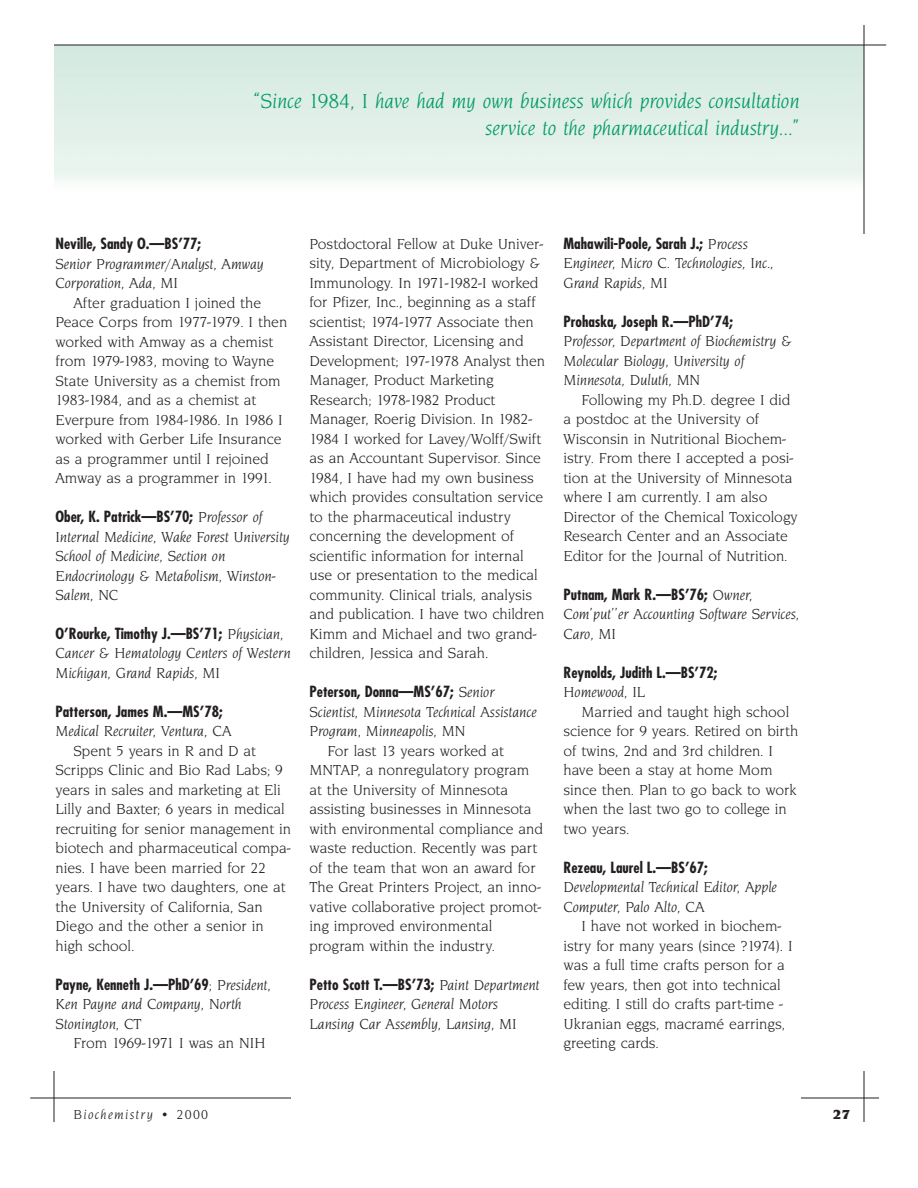
<style>
.page{position:relative;width:918px;height:1188px;background:#fff}
.page>*{position:absolute;margin:0;border:0;box-sizing:border-box;transform-origin:0 0}
.t1{font:italic 21px/27px "Novarese Itc T";color:#009a66;text-align:right}
.t2{font:15px/19.5px "Novarese Itc T";color:#231f20}
.t3{font:italic 15px/19.5px "Novarese Itc T";color:#231f20}
.t4{font:700 condensed 15px "Futura";color:#231f20}
.t5{font:italic 13.5px "Novarese Itc T";letter-spacing:.1em;color:#231f20}
.t6{font:900 13.5px "Novarese Itc T";color:#231f20}
.s1{font-family:"Novarese Itc T";font-weight:400;font-style:italic;font-stretch:normal}
</style>
<div class="page">
<hr style="left:54px;top:45px;width:832px;height:1px;background:#231f20">
<hr style="left:30px;top:1098px;width:261px;height:1px;background:#231f20">
<hr style="left:54px;top:1071px;width:1px;height:51px;background:#231f20">
<hr style="left:864px;top:1071px;width:1px;height:51px;background:#231f20">
<hr style="left:801px;top:1098px;width:78px;height:1px;background:#231f20">
<hr style="left:864px;top:25px;width:1px;height:209px;background:#231f20">
<h1 class="t1" style="left:253px;top:88px;width:548px">“Since 1984, I have had my own business which provides consultation service to the pharmaceutical industry...”</h1>
<p class="t4" style="left:56px;top:237px;width:147px">Neville, Sandy O.—BS’77;</p>
<p class="t3" style="left:56px;top:254px;width:210px">Senior Programmer/Analyst, Amway<br>Corporation, Ada, MI</p>
<p class="t2" style="left:56px;top:294px;width:233px;text-indent:18px">After graduation I joined the<br>Peace Corps from 1977-1979. I then worked with Amway as a chemist from 1979-1983, moving to Wayne<br>State University as a chemist from<br>1983-1984, and as a chemist at<br>Everpure from 1984-1986. In 1986 I worked with Gerber Life Insurance as a programmer until I rejoined<br>Amway as a programmer in 1991.</p>
<p class="t4" style="left:56px;top:510px;width:208px">Ober, K. Patrick—BS’70; <span class="s1">Professor of</span></p>
<p class="t3" style="left:56px;top:527px;width:236px">Internal Medicine, Wake Forest University<br>School of Medicine, Section on<br>Endocrinology &amp; Metabolism, Winston-<br>Salem, NC</p>
<p class="t4" style="left:56px;top:627px;width:230px">O’Rourke, Timothy J.—BS’71; <span class="s1">Physician,</span></p>
<p class="t3" style="left:56px;top:644px;width:237px">Cancer &amp; Hematology Centers of Western<br>Michigan, Grand Rapids, MI</p>
<p class="t4" style="left:56px;top:705px;width:169px">Patterson, James M.—MS’78;</p>
<p class="t3" style="left:56px;top:722px;width:178px">Medical Recruiter, Ventura, CA</p>
<p class="t2" style="left:56px;top:742px;width:237px;text-indent:18px">Spent 5 years in R and D at<br>Scripps Clinic and Bio Rad Labs; 9 years in sales and marketing at Eli<br>Lilly and Baxter; 6 years in medical recruiting for senior management in biotech and pharmaceutical compa&shy;nies. I have been married for 22 years. I have two daughters, one at the University of California, San<br>Diego and the other a senior in high school.</p>
<p class="t4" style="left:56px;top:978px;width:217px">Payne, Kenneth J.—PhD’69<span class="s1">; President,</span></p>
<p class="t3" style="left:56px;top:995px;width:188px">Ken Payne and Company, North<br>Stonington, CT</p>
<p class="t2" style="left:74px;top:1035px;width:194px">From 1969-1971 I was an NIH</p>
<p class="t2" style="left:309px;top:235px;width:237px">Postdoctoral Fellow at Duke Univer&shy;sity, Department of Microbiology &amp; Immunology. In 1971-1982-I worked for Pfizer, Inc., beginning as a staff scientist; 1974-1977 Associate then Assistant Director, Licensing and Development; 197-1978 Analyst then Manager, Product Marketing Research; 1978-1982 Product Manager, Roerig Division. In 1982- 1984 I worked for Lavey/Wolff/Swift as an Accountant Supervisor. Since 1984, I have had my own business which provides consultation service to the pharmaceutical industry concerning the development of scientific information for internal use or presentation to the medical community. Clinical trials, analysis and publication. I have two children Kimm and Michael and two grand&shy;children, Jessica and Sarah.</p>
<p class="t4" style="left:309px;top:685px;width:187px">Peterson, Donna—MS’67; <span class="s1">Senior</span></p>
<p class="t3" style="left:309px;top:703px;width:229px">Scientist, Minnesota Technical Assistance<br>Program, Minneapolis, MN</p>
<p class="t2" style="left:309px;top:742px;width:235px;text-indent:18px">For last 13 years worked at<br>MNTAP, a nonregulatory program at the University of Minnesota assisting businesses in Minnesota with environmental compliance and waste reduction. Recently was part of the team that won an award for<br>The Great Printers Project, an inno&shy;vative collaborative project promot&shy;ing improved environmental program within the industry.</p>
<p class="t4" style="left:309px;top:978px;width:231px">Petto Scott T.—BS’73; <span class="s1">Paint Department</span></p>
<p class="t3" style="left:309px;top:995px;width:209px">Process Engineer, General Motors<br>Lansing Car Assembly, Lansing, MI</p>
<p class="t4" style="left:563px;top:237px;width:186px">Mahawili-Poole, Sarah J.; <span class="s1">Process</span></p>
<p class="t3" style="left:563px;top:254px;width:212px">Engineer, Micro C. Technologies, Inc.,<br>Grand Rapids, MI</p>
<p class="t4" style="left:563px;top:315px;width:171px">Prohaska, Joseph R.—PhD’74;</p>
<p class="t3" style="left:563px;top:332px;width:230px">Professor, Department of Biochemistry &amp;<br>Molecular Biology, University of<br>Minnesota, Duluth, MN</p>
<p class="t2" style="left:563px;top:391px;width:236px;text-indent:18px">Following my Ph.D. degree I did a postdoc at the University of Wisconsin in Nutritional Biochem&shy;istry. From there I accepted a posi&shy;tion at the University of Minnesota where I am currently. I am also Director of the Chemical Toxicology Research Center and an Associate Editor for the Journal of Nutrition.</p>
<p class="t4" style="left:563px;top:588px;width:191px">Putnam, Mark R.—BS’76; <span class="s1">Owner,</span></p>
<p class="t3" style="left:563px;top:605px;width:237px">Com’put’’er Accounting Software Services,<br>Caro, MI</p>
<p class="t4" style="left:563px;top:666px;width:156px">Reynolds, Judith L.—BS’72;</p>
<p class="t3" style="left:563px;top:683px;width:83px">Homewood, IL</p>
<p class="t2" style="left:563px;top:703px;width:236px;text-indent:18px">Married and taught high school science for 9 years. Retired on birth of twins, 2nd and 3rd children. I have been a stay at home Mom since then. Plan to go back to work when the last two go to college in two years.</p>
<p class="t4" style="left:563px;top:861px;width:146px">Rezeau, Laurel L.—BS’67;</p>
<p class="t3" style="left:563px;top:878px;width:215px">Developmental Technical Editor, Apple<br>Computer, Palo Alto, CA</p>
<p class="t2" style="left:563px;top:918px;width:231px;text-indent:18px">I have not worked in biochem&shy;istry for many years (since ?1974). I was a full time crafts person for a few years, then got into technical editing. I still do crafts part-time -<br>Ukranian eggs, macramé earrings, greeting cards.</p>
<p class="t5" style="left:74px;top:1109px;width:136px">Biochemistry • 2000</p>
<p class="t6" style="left:833px;top:1108px;width:19px">27</p>
</div>
